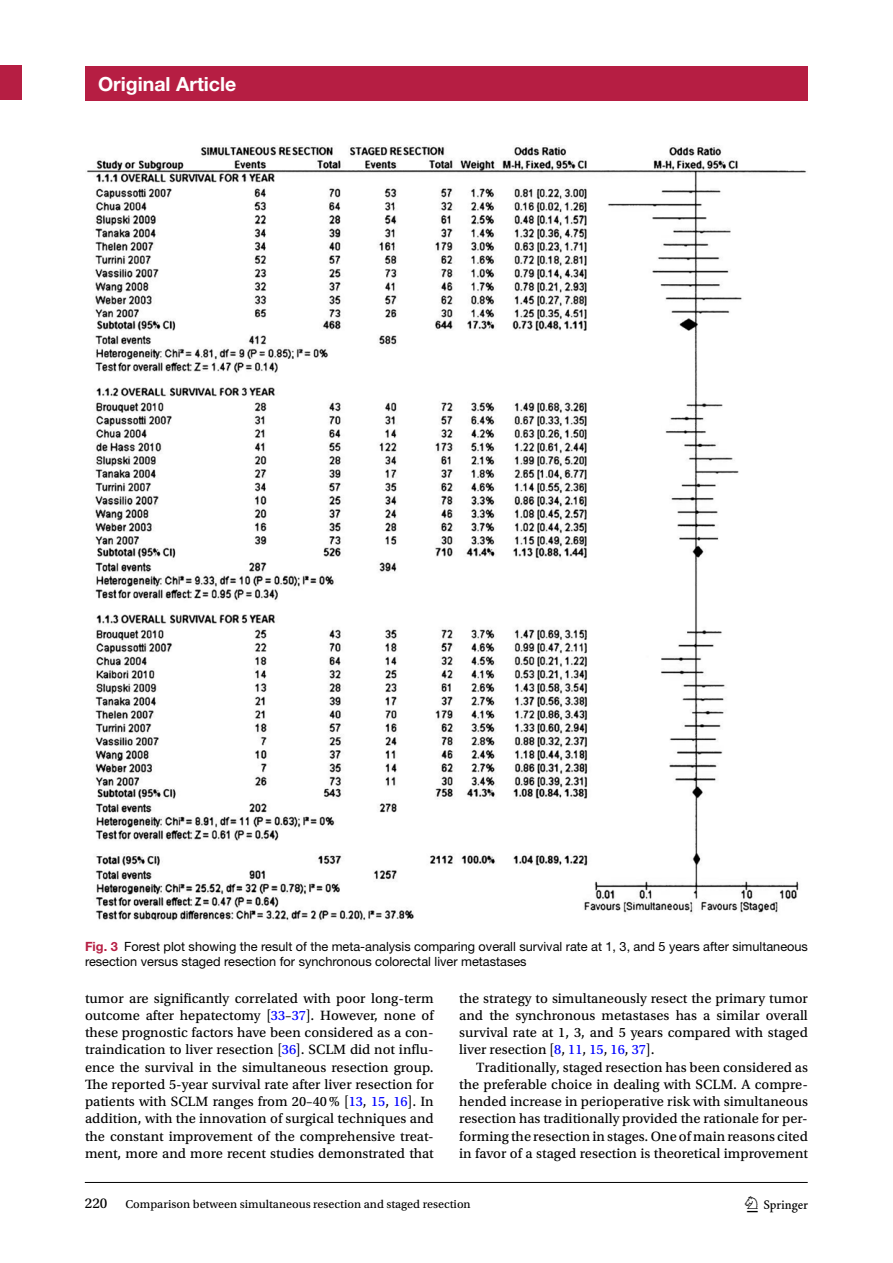
<style>
.page{position:relative;width:893px;height:1263px;background:#fff}
.page>*{position:absolute;margin:0;border:0;box-sizing:border-box;transform-origin:0 0}
.t1{font:22.5px "Springnew";color:#000}
.t2{font:700 19.5px "Helvetica Neue";color:#fff}
.t3{font:15px "Utopia Std Capt";color:#000}
.t4{font:14.25px/17.2px "Utopia Std Capt";color:#000;text-align:justify}
.t5{font:12.75px/15.8px "Helvetica Neue";color:#000}
.t6{font:12px "Utopia Std Capt";color:#000}
.s1{font-weight:700;color:#b61e43}
.s2{color:#00f}
</style>
<div class="page">
<div style="left:85px;top:66px;width:723px;height:34px;background:#b61e43"></div>
<div style="left:0;top:66px;width:21px;height:34px;background:#b61e43"></div>
<hr style="left:85px;top:1182px;width:723px;height:1px;background:#000">
<img style="left:87px;top:145px;width:719px;height:776px">
<h2 class="t2" style="left:98px;top:72px;width:140px">Original Article</h2>
<p class="t5" style="left:85px;top:938px;width:724px"><span class="s1">Fig. 3</span> Forest plot showing the result of the meta-analysis comparing overall survival rate at 1, 3, and 5 years after simultaneous resection versus staged resection for synchronous colorectal liver metastases</p>
<p class="t4" style="left:85px;top:990px;width:350px">tumor are significantly correlated with poor long-term outcome after hepatectomy [<span class="s2">33</span>–<span class="s2">37</span>]. However, none of these prognostic factors have been considered as a con&shy;traindication to liver resection [<span class="s2">36</span>]. SCLM did not influ&shy;ence the survival in the simultaneous resection group.<br>The reported 5-year survival rate after liver resection for patients with SCLM ranges from 20–40% [<span class="s2">13</span>, <span class="s2">15</span>, <span class="s2">16</span>]. In addition, with the innovation of surgical techniques and the constant improvement of the comprehensive treat&shy;ment, more and more recent studies demonstrated that</p>
<p class="t4" style="left:459px;top:990px;width:350px">the strategy to simultaneously resect the primary tumor and the synchronous metastases has a similar overall survival rate at 1, 3, and 5 years compared with staged liver resection [<span class="s2">8</span>, <span class="s2">11</span>, <span class="s2">15</span>, <span class="s2">16</span>, <span class="s2">37</span>].</p>
<p class="t4" style="left:459px;top:1059px;width:350px;text-indent:17px">Traditionally, staged resection has been considered as the preferable choice in dealing with SCLM. A compre&shy;hended increase in perioperative risk with simultaneous resection has traditionally provided the rationale for per&shy;forming the resection in stages. One of main reasons cited in favor of a staged resection is theoretical improvement</p>
<p class="t3" style="left:85px;top:1195px;width:24px">220</p>
<p class="t6" style="left:125px;top:1198px;width:347px">Comparison between simultaneous resection and staged resection</p>
<h1 class="t1" style="left:747px;top:1196px;width:63px">1 3</h1>
</div>
